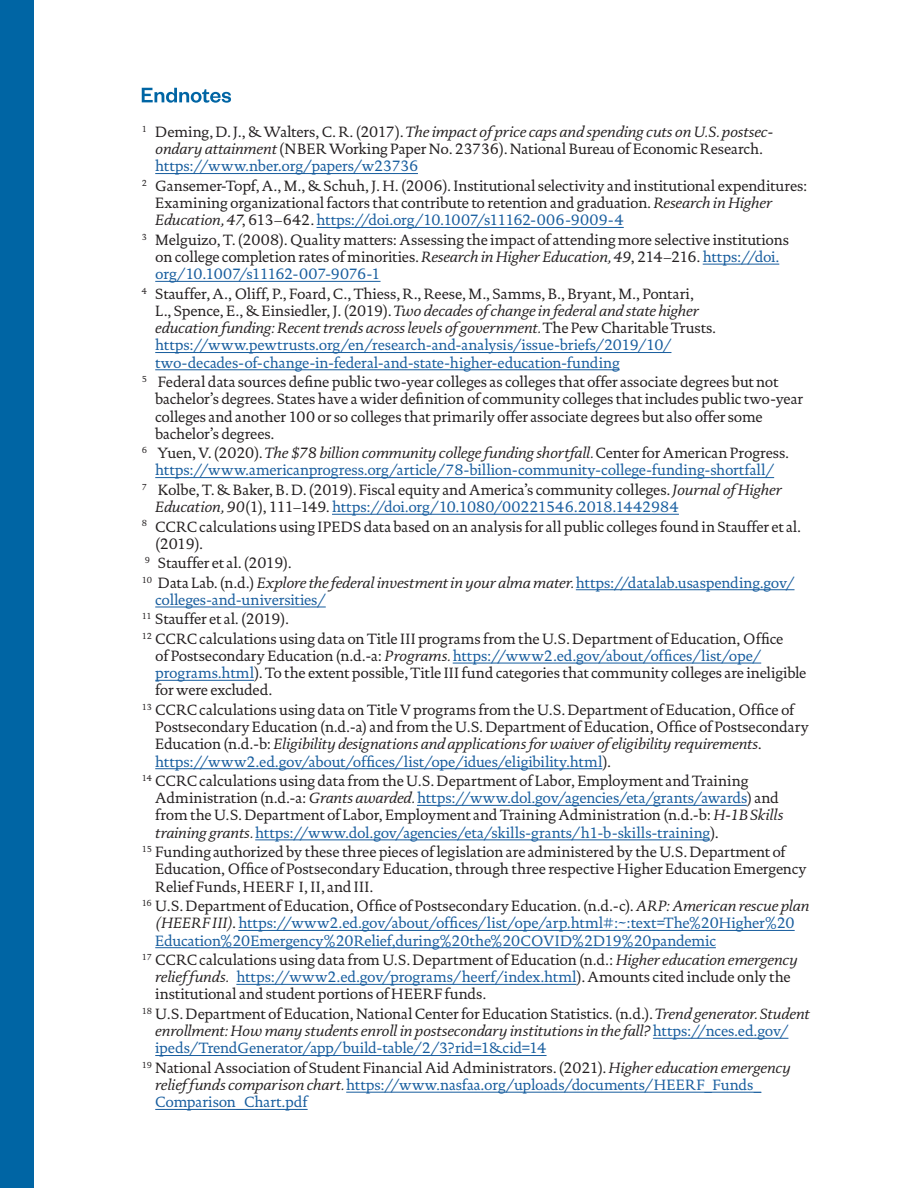
<style>
.page{position:relative;width:918px;height:1188px;background:#fff}
.page>*{position:absolute;margin:0;border:0;box-sizing:border-box;transform-origin:0 0}
.t1{font:15.15px/17.2px "DTL Documenta TOT";letter-spacing:-.01em;color:#231f20}
.t2{font:15.15px/17.2px "DTL Documenta TOT";letter-spacing:-.005em;color:#175d9e}
.t3{font:italic 15.15px/17.2px "DTL Documenta TOT";letter-spacing:-.01em;color:#231f20}
.s1{font-style:italic}
.s2{color:#175d9e}
.s3{color:#231f20}
.s4{font-style:italic;color:#231f20}
.s5{font-style:normal}
.s6{font-style:normal;color:#175d9e}
</style>
<div class="page">
<svg style="left:142px;top:88px;width:89px;height:15px"></svg>
<div style="left:0;top:0;width:34px;height:1188px;background:#0065a4"></div>
<hr style="left:155px;top:173px;width:263px;height:1px;background:#175d9e">
<hr style="left:317px;top:227px;width:307px;height:1px;background:#175d9e">
<hr style="left:703px;top:264px;width:76px;height:1px;background:#175d9e">
<hr style="left:155px;top:281px;width:226px;height:1px;background:#175d9e">
<hr style="left:155px;top:352px;width:516px;height:1px;background:#175d9e">
<hr style="left:155px;top:370px;width:465px;height:1px;background:#175d9e">
<hr style="left:155px;top:477px;width:619px;height:1px;background:#175d9e">
<hr style="left:332px;top:514px;width:347px;height:1px;background:#175d9e">
<hr style="left:576px;top:589px;width:219px;height:1px;background:#175d9e">
<hr style="left:155px;top:607px;width:171px;height:1px;background:#175d9e">
<hr style="left:453px;top:663px;width:308px;height:1px;background:#175d9e">
<hr style="left:155px;top:680px;width:99px;height:1px;background:#175d9e">
<hr style="left:155px;top:768px;width:447px;height:1px;background:#175d9e">
<hr style="left:417px;top:805px;width:330px;height:1px;background:#175d9e">
<hr style="left:255px;top:840px;width:455px;height:1px;background:#175d9e">
<hr style="left:238px;top:930px;width:557px;height:1px;background:#175d9e">
<hr style="left:155px;top:947px;width:561px;height:1px;background:#175d9e">
<hr style="left:236px;top:984px;width:341px;height:1px;background:#175d9e">
<hr style="left:653px;top:1038px;width:135px;height:1px;background:#175d9e">
<hr style="left:155px;top:1055px;width:392px;height:1px;background:#175d9e">
<hr style="left:346px;top:1092px;width:415px;height:1px;background:#175d9e">
<hr style="left:155px;top:1109px;width:153px;height:1px;background:#175d9e">
<p class="t1" style="left:155px;top:123px;width:620px;text-indent:-14px"><sup>1</sup> Deming, D. J., &amp; Walters, C. R. (2017). <span class="s1">The impact of price caps and spending cuts on U.S. postsec&shy;ondary attainment</span> (NBER Working Paper No. 23736). National Bureau of Economic Research. <span class="s2">https://www.nber.org/papers/w23736</span></p>
<p class="t1" style="left:155px;top:177px;width:654px;text-indent:-14px"><sup>2</sup> Gansemer-Topf, A., M., &amp; Schuh, J. H. (2006). Institutional selectivity and institutional expenditures:<br>Examining organizational factors that contribute to retention and graduation. <span class="s1">Research in Higher<br>Education, 47</span>, 613–642. <span class="s2">https://doi.org/10.1007/s11162-006-9009-4</span></p>
<p class="t1" style="left:155px;top:231px;width:635px;text-indent:-14px"><sup>3</sup> Melguizo, T. (2008). Quality matters: Assessing the impact of attending more selective institutions on college completion rates of minorities. <span class="s1">Research in Higher Education, 49</span>, 214–216. <span class="s2">https://doi. org/10.1007/s11162-007-9076-1</span></p>
<p class="t2" style="left:155px;top:285px;width:562px;text-indent:-14px"><sup>4</sup> <span class="s3">Stauffer, A., Oliff, P., Foard, C., Thiess, R., Reese, M., Samms, B., Bryant, M., Pontari,<br>L., Spence, E., &amp; Einsiedler, J. (2019).</span> <span class="s4">Two decades of change in federal and state higher education funding: Recent trends across levels of government.</span> <span class="s3">The Pew Charitable Trusts. </span>https://www.pewtrusts.org/en/research-and-analysis/issue-briefs/2019/10/ two-decades-of-change-in-federal-and-state-higher-education-funding</p>
<p class="t1" style="left:155px;top:373px;width:650px;text-indent:-14px"><sup>5</sup> Federal data sources define public two-year colleges as colleges that offer associate degrees but not bachelor’s degrees. States have a wider definition of community colleges that includes public two-year colleges and another 100 or so colleges that primarily offer associate degrees but also offer some bachelor’s degrees.</p>
<p class="t2" style="left:142px;top:444px;width:649px;text-align:center"><sup>6</sup> <span class="s3">Yuen, V. (2020).</span> <span class="s4">The $78 billion community college funding shortfall.</span> <span class="s3">Center for American Progress. </span>https://www.americanprogress.org/article/78-billion-community-college-funding-shortfall/</p>
<p class="t1" style="left:155px;top:481px;width:628px;text-indent:-14px"><sup>7</sup> Kolbe, T. &amp; Baker, B. D. (2019). Fiscal equity and America’s community colleges. <span class="s1">Journal of Higher<br>Education, 90</span>(1), 111–149. <span class="s2">https://doi.org/10.1080/00221546.2018.1442984</span></p>
<p class="t1" style="left:155px;top:518px;width:647px;text-indent:-14px"><sup>8</sup> CCRC calculations using IPEDS data based on an analysis for all public colleges found in Stauffer et al. (2019).</p>
<p class="t3" style="left:142px;top:553px;width:654px;line-height:19.4px"><sup>9</sup> <span class="s5">Stauffer et al. (2019).<br></span><sup>10</sup> <span class="s5">Data Lab. (n.d.)</span> Explore the federal investment in your alma mater. <span class="s6">https://datalab.usaspending.gov/</span></p>
<p class="t1" style="left:142px;top:590px;width:643px;line-height:19.4px;text-indent:14px"><span class="s2">colleges-and-universities/<br></span><sup>11</sup> Stauffer et al. (2019).<br><sup>12</sup> CCRC calculations using data on Title III programs from the U.S. Department of Education, Office</p>
<p class="t1" style="left:155px;top:647px;width:653px">of Postsecondary Education (n.d.-a: <span class="s1">Programs.</span> <span class="s2">https://www2.ed.gov/about/offices/list/ope/ programs.html</span>). To the extent possible, Title III fund categories that community colleges are ineligible for were excluded.</p>
<p class="t1" style="left:155px;top:701px;width:655px;text-indent:-13px"><sup>13</sup> CCRC calculations using data on Title V programs from the U.S. Department of Education, Office of Postsecondary Education (n.d.-a) and from the U.S. Department of Education, Office of Postsecondary Education (n.d.-b: <span class="s1">Eligibility designations and applications for waiver of eligibility requirements</span>. <span class="s2">https://www2.ed.gov/about/offices/list/ope/idues/eligibility.html</span>).</p>
<p class="t1" style="left:155px;top:772px;width:630px;text-indent:-14px"><sup>14</sup> CCRC calculations using data from the U.S. Department of Labor, Employment and Training Administration (n.d.-a: <span class="s1">Grants awarded.</span> <span class="s2">https://www.dol.gov/agencies/eta/grants/awards</span>) and from the U.S. Department of Labor, Employment and Training Administration (n.d.-b: <span class="s1">H-1B Skills training grants.</span> <span class="s2">https://www.dol.gov/agencies/eta/skills-grants/h1-b-skills-training</span>).</p>
<p class="t1" style="left:155px;top:843px;width:653px;text-indent:-14px"><sup>15</sup> Funding authorized by these three pieces of legislation are administered by the U.S. Department of<br>Education, Office of Postsecondary Education, through three respective Higher Education Emergency<br>Relief Funds, HEERF I, II, and III.</p>
<p class="t2" style="left:155px;top:897px;width:656px;text-indent:-13px"><sup>16</sup> <span class="s3">U.S. Department of Education, Office of Postsecondary Education. (n.d.-c).</span> <span class="s4">ARP: American rescue plan (HEERF III)</span><span class="s3">.</span> https://www2.ed.gov/about/offices/list/ope/arp.html#:~:text=The%20Higher%20<br>Education%20Emergency%20Relief,during%20the%20COVID%2D19%20pandemic</p>
<p class="t1" style="left:155px;top:951px;width:644px;text-indent:-14px"><sup>17</sup> CCRC calculations using data from U.S. Department of Education (n.d.: <span class="s1">Higher education emergency relief funds.</span> <span class="s2">https://www2.ed.gov/programs/heerf/index.html</span>). Amounts cited include only the institutional and student portions of HEERF funds.</p>
<p class="t3" style="left:155px;top:1005px;width:656px;text-indent:-14px"><sup>18</sup> <span class="s5">U.S. Department of Education, National Center for Education Statistics. (n.d.).</span> Trend generator. Student enrollment: How many students enroll in postsecondary institutions in the fall? <span class="s6">https://nces.ed.gov/ ipeds/TrendGenerator/app/build-table/2/3?rid=1&amp;cid=14</span></p>
<p class="t2" style="left:155px;top:1059px;width:637px;text-indent:-13px"><sup>19</sup> <span class="s3">National Association of Student Financial Aid Administrators. (2021).</span> <span class="s4">Higher education emergency relief funds comparison chart.</span> https://www.nasfaa.org/uploads/documents/HEERF_Funds_<br>Comparison_Chart.pdf</p>
</div>
